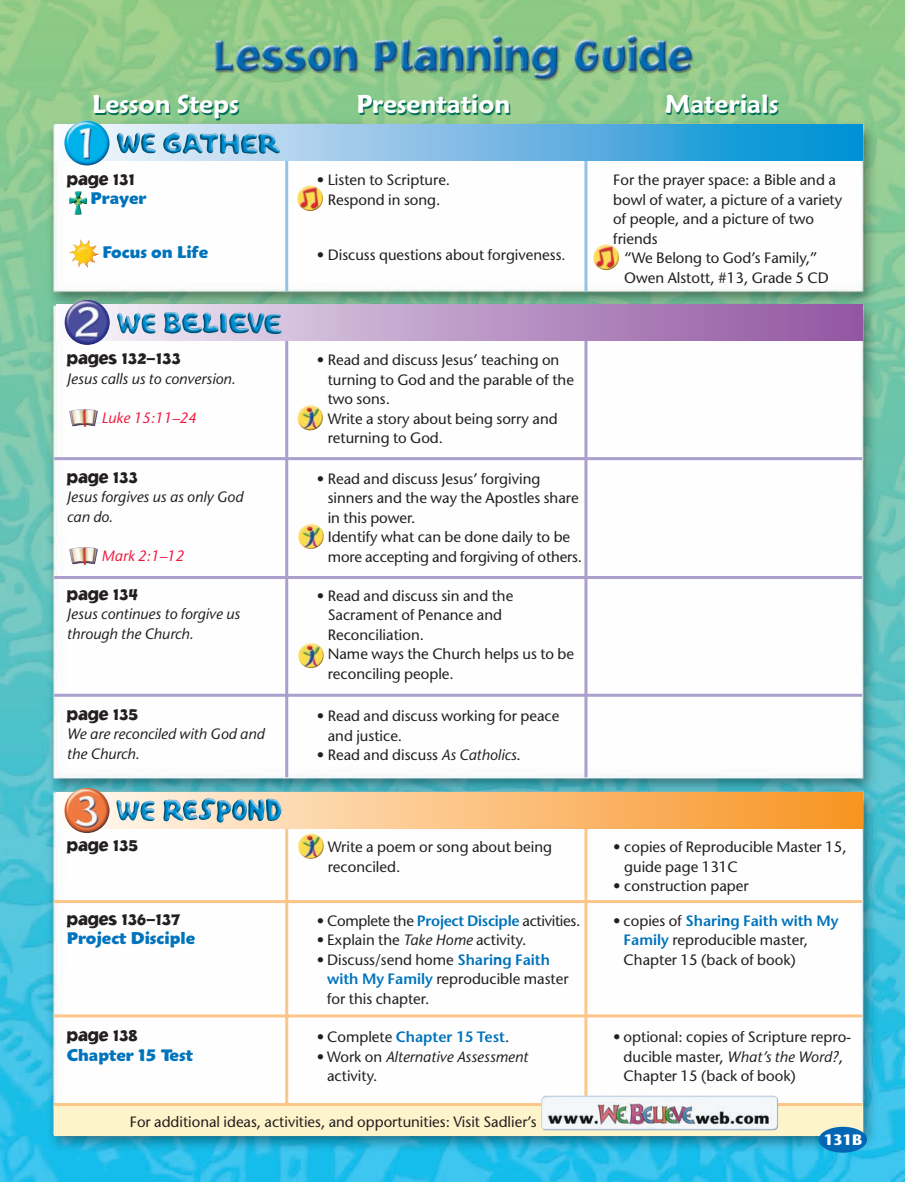
<style>
.page{position:relative;width:905px;height:1182px;background:#fff}
.page>*{position:absolute;margin:0;border:0;box-sizing:border-box;transform-origin:0 0}
.t1{font:700 25.5px "Maiandra GD S Demi";color:#016f5a}
.t2{font:900 18px "Jacoby ICG";color:#231f20}
.t3{font:900 16.5px "Maiandra GD";color:#0073bc}
.t4{font:15px/19.5px "Stone Sans";color:#231f20}
.t5{font:italic 15px/19.5px "Stone Sans";color:#231f20}
.t6{font:15px "Stone Sans D Semibold";color:#0073bc}
.t7{font:15px "Stone Sans";letter-spacing:-.02em;color:#231f20}
.t8{font:italic 15px "Stone Sans";color:#ed1a40}
.t9{font:700 15px "Stone Sans";color:#fff}
.s1{font-style:italic}
.s2{font-family:"Stone Sans D Semibold";color:#0073bc}
.s3{font-family:"Stone Sans";color:#231f20}
.s4{font-style:normal}
</style>
<div class="page">
<img style="left:0;top:0;width:904px;height:1181px">
<hr style="left:285px;top:318px;width:3px;height:459px;background:#aa9fcd">
<hr style="left:285px;top:149px;width:3px;height:142px;background:#93c2e8">
<hr style="left:584px;top:150px;width:3px;height:141px;background:#93c2e8">
<hr style="left:584px;top:318px;width:3px;height:459px;background:#aa9fcd">
<hr style="left:285px;top:825px;width:3px;height:279px;background:#fdc689">
<hr style="left:584px;top:823px;width:3px;height:280px;background:#fdc689">
<div style="left:56px;top:125px;width:806px;height:36px;background:linear-gradient(to right,#fff3fb,#008bd2)"></div>
<img style="left:69px;top:190px;width:18px;height:25px">
<img style="left:69px;top:238px;width:30px;height:30px">
<img style="left:298px;top:833px;width:26px;height:26px;border-radius:50%">
<div style="left:54px;top:1104px;width:808px;height:31px;background:#fef4cb"></div>
<hr style="left:54px;top:1102px;width:808px;height:3px;background:#fdc689">
<div style="left:818px;top:1126px;width:49px;height:26px;background:#0166b3;border-radius:50%"></div>
<img style="left:64px;top:120px;width:45px;height:46px">
<svg style="left:56px;top:305px;width:806px;height:36px;background:#b096c4"></svg>
<img style="left:69px;top:408px;width:29px;height:19px">
<svg style="left:296px;top:405px;width:28px;height:27px"></svg>
<img style="left:297px;top:405px;width:26px;height:25px;border-radius:50%">
<img style="left:64px;top:299px;width:46px;height:46px">
<img style="left:116px;top:133px;width:164px;height:21px">
<svg style="left:56px;top:827px;width:806px;height:1px"></svg>
<svg style="left:56px;top:792px;width:806px;height:35px;background:#e9bb82"></svg>
<hr style="left:54px;top:1014px;width:808px;height:3px;background:#fdc689">
<hr style="left:54px;top:899px;width:808px;height:3px;background:#fdc689">
<img style="left:541px;top:1095px;width:237px;height:35px">
<img style="left:298px;top:523px;width:26px;height:26px;border-radius:50%">
<hr style="left:54px;top:457px;width:808px;height:3px;background:#aa9fcd">
<img style="left:69px;top:546px;width:29px;height:19px">
<img style="left:298px;top:642px;width:26px;height:26px;border-radius:50%">
<hr style="left:54px;top:576px;width:808px;height:3px;background:#aa9fcd">
<hr style="left:54px;top:693px;width:808px;height:3px;background:#aa9fcd">
<svg style="left:296px;top:185px;width:28px;height:26px"></svg>
<img style="left:297px;top:185px;width:26px;height:26px;border-radius:50%">
<svg style="left:592px;top:243px;width:28px;height:27px"></svg>
<img style="left:593px;top:244px;width:26px;height:26px;border-radius:50%">
<img style="left:64px;top:787px;width:45px;height:45px;border-radius:50%">
<h1 class="t1" style="left:93px;top:96px;width:148px">Lesson Steps</h1>
<h1 class="t1" style="left:357px;top:96px;width:156px">Presentation</h1>
<h1 class="t1" style="left:666px;top:96px;width:115px">Materials</h1>
<p class="t2" style="left:67px;top:172px;width:69px">page 131</p>
<p class="t3" style="left:90px;top:192px;width:58px">Prayer</p>
<p class="t3" style="left:103px;top:246px;width:107px">Focus on Life</p>
<p class="t2" style="left:67px;top:352px;width:115px">pages 132–133</p>
<p class="t5" style="left:67px;top:370px;width:170px">Jesus calls us to conversion.</p>
<p class="t8" style="left:101px;top:411px;width:97px">Luke 15:11–24</p>
<p class="t2" style="left:67px;top:470px;width:72px">page 133</p>
<p class="t5" style="left:67px;top:489px;width:178px">Jesus forgives us as only God can do.</p>
<p class="t8" style="left:101px;top:549px;width:84px">Mark 2:1–12</p>
<p class="t2" style="left:67px;top:587px;width:73px">page 134</p>
<p class="t5" style="left:67px;top:605px;width:175px">Jesus continues to forgive us through the Church.</p>
<p class="t2" style="left:67px;top:707px;width:72px">page 135</p>
<p class="t5" style="left:67px;top:726px;width:199px">We are reconciled with God and the Church.</p>
<p class="t4" style="left:317px;top:172px;width:135px;text-align:center">• Listen to Scripture.<br>Respond in song.</p>
<p class="t4" style="left:317px;top:247px;width:250px">• Discuss questions about forgiveness<span class="s1">.</span></p>
<p class="t4" style="left:328px;top:351px;width:248px;text-indent:-11px">• Read and discuss Jesus’ teaching on turning to God and the parable of the two sons.<br>Write a story about being sorry and returning to God.</p>
<p class="t4" style="left:328px;top:470px;width:256px;text-indent:-11px">• Read and discuss Jesus’ forgiving sinners and the way the Apostles share in this power.<br>Identify what can be done daily to be more accepting and forgiving of others.</p>
<p class="t4" style="left:328px;top:587px;width:248px;text-indent:-11px">• Read and discuss sin and the<br>Sacrament of Penance and<br>Reconciliation.<br>Name ways the Church helps us to be reconciling people.</p>
<p class="t4" style="left:328px;top:707px;width:233px;text-indent:-11px">• Read and discuss working for peace and justice.</p>
<p class="t4" style="left:317px;top:746px;width:206px">• Read and discuss <span class="s1">As Catholics</span>.</p>
<p class="t4" style="left:613px;top:172px;width:224px">For the prayer space: a Bible and a</p>
<p class="t4" style="left:613px;top:191px;width:230px">bowl of water, a picture of a variety</p>
<p class="t4" style="left:613px;top:211px;width:202px">of people, and a picture of two</p>
<p class="t4" style="left:613px;top:230px;width:46px">friends</p>
<p class="t4" style="left:624px;top:250px;width:195px">“We Belong to God’s Family,”</p>
<p class="t4" style="left:624px;top:269px;width:206px">Owen Alstott, #13, Grade 5 CD</p>
<p class="t2" style="left:67px;top:838px;width:72px">page 135</p>
<p class="t4" style="left:624px;top:838px;width:224px;text-indent:-11px">• copies of Reproducible Master 15, guide page 131C</p>
<p class="t4" style="left:613px;top:877px;width:137px">• construction paper</p>
<p class="t4" style="left:328px;top:838px;width:226px">Write a poem or song about being reconciled.</p>
<p class="t2" style="left:67px;top:912px;width:115px">pages 136–137</p>
<p class="t3" style="left:67px;top:931px;width:130px">Project Disciple</p>
<p class="t2" style="left:67px;top:1028px;width:72px">page 138</p>
<p class="t3" style="left:67px;top:1047px;width:128px">Chapter 15 Test</p>
<p class="t7" style="left:317px;top:914px;width:265px">• Complete the <span class="s2">Project Disciple</span> activities.</p>
<p class="t4" style="left:317px;top:931px;width:211px">• Explain the <span class="s1">Take Home</span> activity.</p>
<p class="t4" style="left:327px;top:951px;width:243px;text-indent:-10px">• Discuss/send home <span class="s2">Sharing Faith with My Family</span> reproducible master for this chapter.</p>
<p class="t6" style="left:317px;top:1030px;width:194px"><span class="s3">• Complete</span> Chapter 15 Test<span class="s3">.</span></p>
<p class="t5" style="left:327px;top:1048px;width:203px;text-indent:-10px"><span class="s4">• Work on</span> Alternative Assessment <span class="s4">activity.</span></p>
<p class="t4" style="left:130px;top:1113px;width:408px">For additional ideas, activities, and opportunities: Visit Sadlier’s</p>
<p class="t6" style="left:613px;top:914px;width:227px"><span class="s3">• copies of</span> Sharing Faith with My</p>
<p class="t4" style="left:623px;top:931px;width:186px"><span class="s2">Family</span> reproducible master,<br>Chapter 15 (back of book)</p>
<p class="t4" style="left:623px;top:1028px;width:229px;text-indent:-10px">• optional: copies of Scripture repro&shy;ducible master, <span class="s1">What’s the Word?</span>,<br>Chapter 15 (back of book)</p>
<p class="t9" style="left:823px;top:1133px;width:40px">131B</p>
</div>
